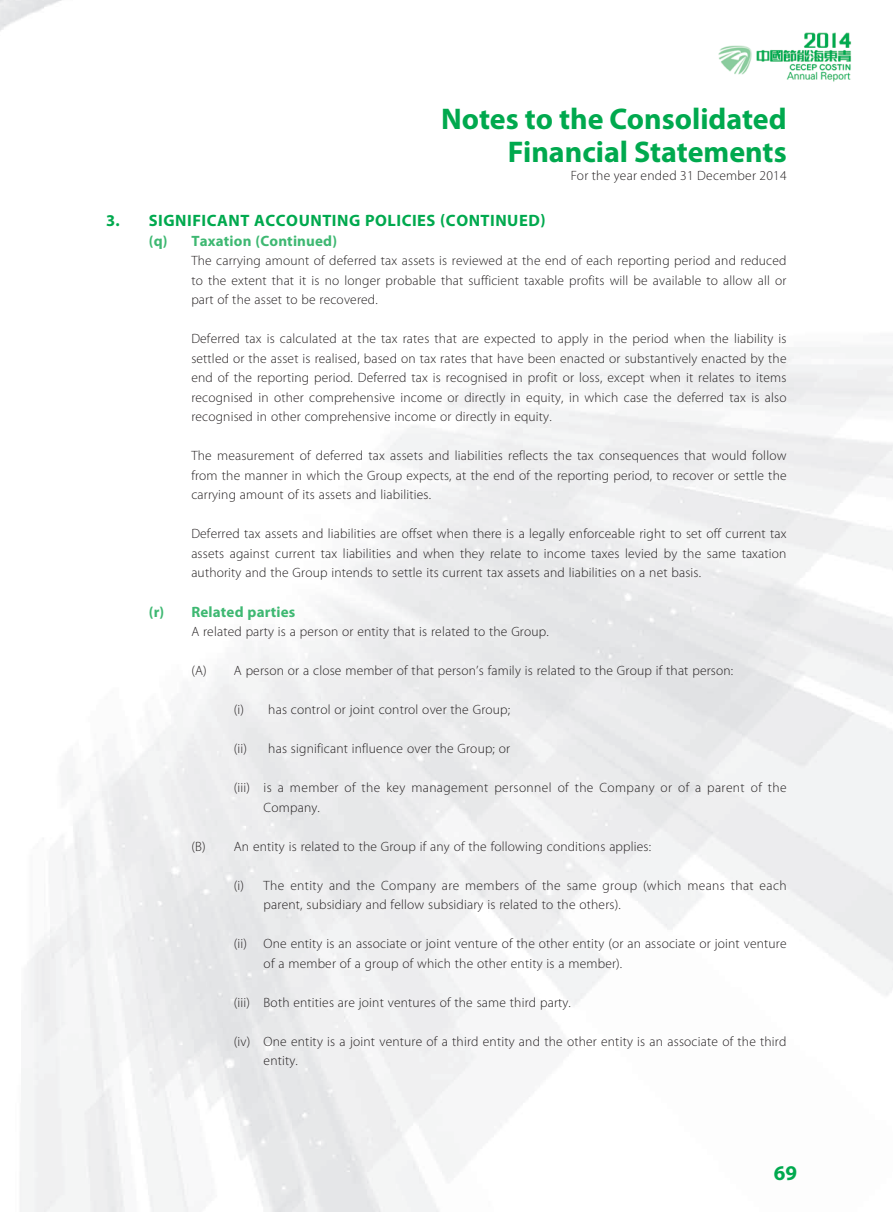
<style>
.page{position:relative;width:893px;height:1212px;background:#fff}
.page>*{position:absolute;margin:0;border:0;box-sizing:border-box;transform-origin:0 0}
.t1{font:700 30px/33px "Myriad Pro";color:#00a94e;text-align:right}
.t2{font:700 21px "Myriad Pro";color:#00a94e}
.t3{font:700 16.5px "Myriad Pro";letter-spacing:.03em;color:#00a94e}
.t4{font:700 15px "Myriad Pro";letter-spacing:.01em;color:#3eb872}
.t5{font:300 13.5px/19.5px "Myriad Pro";letter-spacing:.015em;color:#231f20;text-align:justify}
</style>
<div class="page">
<img style="left:718px;top:32px;width:134px;height:50px">
<h1 class="t1" style="left:441px;top:102px;width:347px">Notes to the Consolidated<br>Financial Statements</h1>
<p class="t5" style="left:571px;top:166px;width:217px">For the year ended 31 December 2014</p>
<p class="t3" style="left:106px;top:212px;width:351px">3. SIGNIFICANT ACCOUNTING POLICIES (continued</p>
<p class="t3" style="left:540px;top:212px;width:7px">)</p>
<p class="t4" style="left:149px;top:232px;width:190px">(q) Taxation (Continued)</p>
<p class="t5" style="left:191px;top:251px;width:597px">The carrying amount of deferred tax assets is reviewed at the end of each reporting period and reduced to the extent that it is no longer probable that sufficient taxable profits will be available to allow all or part of the asset to be recovered.</p>
<p class="t5" style="left:191px;top:329px;width:597px">Deferred tax is calculated at the tax rates that are expected to apply in the period when the liability is settled or the asset is realised, based on tax rates that have been enacted or substantively enacted by the end of the reporting period. Deferred tax is recognised in profit or loss, except when it relates to items recognised in other comprehensive income or directly in equity, in which case the deferred tax is also recognised in other comprehensive income or directly in equity.</p>
<p class="t5" style="left:191px;top:446px;width:597px">The measurement of deferred tax assets and liabilities reflects the tax consequences that would follow from the manner in which the Group expects, at the end of the reporting period, to recover or settle the carrying amount of its assets and liabilities.</p>
<p class="t5" style="left:191px;top:524px;width:597px">Deferred tax assets and liabilities are offset when there is a legally enforceable right to set off current tax assets against current tax liabilities and when they relate to income taxes levied by the same taxation authority and the Group intends to settle its current tax assets and liabilities on a net basis.</p>
<p class="t4" style="left:149px;top:603px;width:148px">(r) Related parties</p>
<p class="t5" style="left:191px;top:622px;width:359px">A related party is a person or entity that is related to the Group.</p>
<p class="t5" style="left:191px;top:661px;width:543px">(A) A person or a close member of that person’s family is related to the Group if that person:</p>
<p class="t5" style="left:234px;top:700px;width:278px">(i) has control or joint control over the Group;</p>
<p class="t5" style="left:234px;top:739px;width:278px">(ii) has significant influence over the Group; or</p>
<p class="t5" style="left:264px;top:778px;width:524px;text-indent:-30px">(iii) is a member of the key management personnel of the Company or of a parent of the<br>Company.</p>
<p class="t5" style="left:191px;top:836px;width:461px">(B) An entity is related to the Group if any of the following conditions applies:</p>
<p class="t5" style="left:264px;top:875px;width:524px;text-indent:-30px">(i) The entity and the Company are members of the same group (which means that each parent, subsidiary and fellow subsidiary is related to the others).</p>
<p class="t5" style="left:264px;top:934px;width:524px;text-indent:-30px">(ii) One entity is an associate or joint venture of the other entity (or an associate or joint venture of a member of a group of which the other entity is a member).</p>
<p class="t5" style="left:234px;top:992px;width:339px">(iii) Both entities are joint ventures of the same third party.</p>
<p class="t5" style="left:264px;top:1031px;width:524px;text-indent:-30px">(iv) One entity is a joint venture of a third entity and the other entity is an associate of the third entity.</p>
<p class="t2" style="left:774px;top:1161px;width:25px">69</p>
</div>
